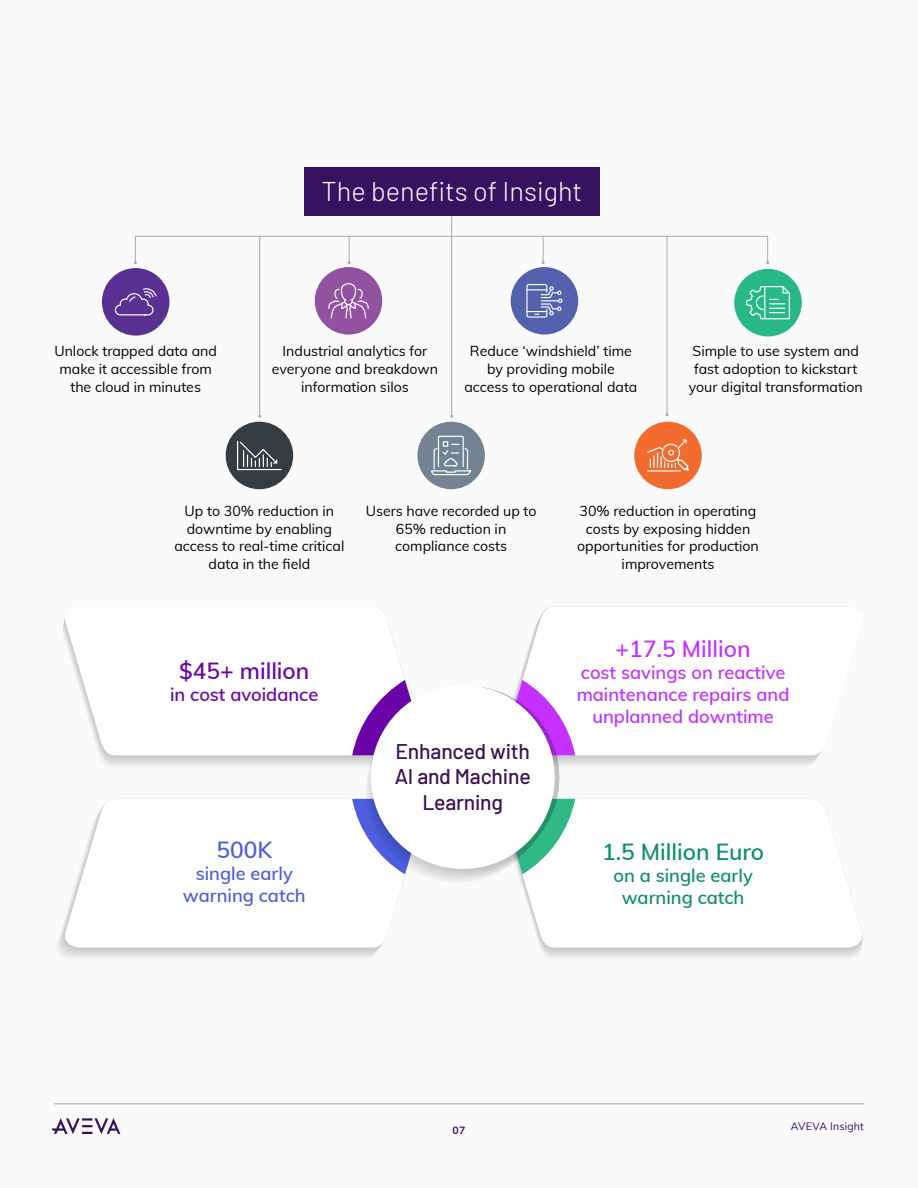
<style>
.page{position:relative;width:918px;height:1188px;background:#fafafa}
.page>*{position:absolute;margin:0;border:0;box-sizing:border-box;transform-origin:0 0}
.t1{font:300 27.15px "Barlow";color:#fff}
.t2{font:600 22.8px "Muli";color:#0d9066}
.t3{font:600 22.8px "Muli";color:#c530ff}
.t4{font:600 22.8px "Muli";color:#6b04a8}
.t5{font:600 22.8px "Muli";color:#4d5ee0}
.t6{font:500 21.3px/25.5px "Barlow";letter-spacing:-.01em;color:#3d1152;text-align:center}
.t7{font:600 18.15px/21.9px "Muli";color:#c530ff;text-align:center}
.t8{font:600 18.15px/21.9px "Muli";color:#0d9066;text-align:center}
.t9{font:600 18.15px/21.9px "Muli";color:#4d5ee0;text-align:center}
.t10{font:600 18.15px "Muli";color:#6b04a8}
.t11{font:14.1px/17.7px "Muli";color:#010203;text-align:center}
.Interior_Footer_Doc{font:10.5px "Muli";letter-spacing:.02em;color:#371260}
.Interior_Footer_Page{font:700 10.5px "Muli";color:#371260}
</style>
<div class="page">
<div style="left:226px;top:422px;width:67px;height:67px;background:#363d42;border-radius:50%"></div>
<svg style="left:237px;top:441px;width:45px;height:30px"></svg>
<div style="left:315px;top:267px;width:67px;height:68px;background:#9252a1;border-radius:50%"></div>
<svg style="left:328px;top:283px;width:41px;height:36px"></svg>
<div style="left:304px;top:167px;width:296px;height:49px;background:#371260"></div>
<svg style="left:134px;top:237px;width:3px;height:27px"></svg>
<hr style="left:135px;top:236px;width:633px;height:1px;background:#aaabab">
<hr style="left:259px;top:236px;width:1px;height:182px;background:#aaabab">
<svg style="left:348px;top:236px;width:3px;height:28px"></svg>
<svg style="left:542px;top:236px;width:3px;height:28px"></svg>
<hr style="left:667px;top:236px;width:1px;height:180px;background:#aaabab">
<svg style="left:766px;top:236px;width:3px;height:28px"></svg>
<hr style="left:451px;top:216px;width:1px;height:202px;background:#aaabab">
<div style="left:102px;top:268px;width:67px;height:68px;background:#5a3092;border-radius:50%"></div>
<svg style="left:114px;top:288px;width:43px;height:28px"></svg>
<div style="left:417px;top:422px;width:68px;height:67px;background:#748394;border-radius:50%"></div>
<svg style="left:431px;top:435px;width:40px;height:41px"></svg>
<div style="left:511px;top:267px;width:67px;height:68px;background:#5362ad;border-radius:50%"></div>
<svg style="left:526px;top:284px;width:36px;height:34px"></svg>
<div style="left:734px;top:269px;width:68px;height:67px;background:#28b787;border-radius:50%"></div>
<svg style="left:746px;top:286px;width:44px;height:34px"></svg>
<div style="left:634px;top:422px;width:68px;height:67px;background:#f26c2f;border-radius:50%"></div>
<svg style="left:647px;top:439px;width:42px;height:33px"></svg>
<svg style="left:63px;top:612px;width:342px;height:143px"></svg>
<svg style="left:63px;top:799px;width:342px;height:149px"></svg>
<svg style="left:352px;top:680px;width:60px;height:75px"></svg>
<svg style="left:352px;top:799px;width:55px;height:75px"></svg>
<svg style="left:519px;top:607px;width:302px;height:148px"></svg>
<svg style="left:519px;top:799px;width:344px;height:149px"></svg>
<svg style="left:504px;top:680px;width:71px;height:75px"></svg>
<svg style="left:515px;top:799px;width:60px;height:75px"></svg>
<svg style="left:376px;top:686px;width:183px;height:183px"></svg>
<div style="left:371px;top:685px;width:184px;height:184px;background:#fff;border-radius:50%"></div>
<hr style="left:54px;top:1104px;width:810px;height:1px;background:#a3a7a9">
<svg style="left:52px;top:1118px;width:68px;height:16px"></svg>
<p class="t11" style="left:54px;top:342px;width:164px">Unlock trapped data and make it accessible from the cloud in minutes</p>
<p class="t1" style="left:322px;top:174px;width:262px">The benefits of Insight</p>
<p class="t11" style="left:272px;top:342px;width:168px">Industrial analytics for everyone and breakdown information silos</p>
<p class="t11" style="left:464px;top:342px;width:175px">Reduce ‘windshield’ time by providing mobile access to operational data</p>
<p class="t11" style="left:689px;top:342px;width:175px">Simple to use system and fast adoption to kickstart your digital transformation</p>
<p class="t11" style="left:174px;top:502px;width:172px">Up to 30% reduction in downtime by enabling access to real-time critical data in the field</p>
<p class="t11" style="left:366px;top:502px;width:172px">Users have recorded up to<br>65% reduction in compliance costs</p>
<p class="t11" style="left:577px;top:502px;width:183px">30% reduction in operating costs by exposing hidden opportunities for production improvements</p>
<p class="t4" style="left:179px;top:654px;width:132px">$45+ million</p>
<p class="t10" style="left:170px;top:681px;width:150px">in cost avoidance</p>
<p class="t5" style="left:216px;top:833px;width:57px">500K</p>
<p class="t9" style="left:183px;top:862px;width:124px">single early warning catch</p>
<p class="t6" style="left:395px;top:736px;width:137px">Enhanced with<br>AI and Machine<br>Learning</p>
<p class="t3" style="left:616px;top:633px;width:136px">+17.5 Million</p>
<p class="t7" style="left:577px;top:661px;width:214px">cost savings on reactive maintenance repairs and unplanned downtime</p>
<p class="t2" style="left:602px;top:835px;width:164px">1.5 Million Euro</p>
<p class="t8" style="left:613px;top:863px;width:141px">on a single early warning catch</p>
<p class="Interior_Footer_Page" style="left:453px;top:1123px;width:14px">07</p>
<p class="Interior_Footer_Doc" style="left:791px;top:1118px;width:75px">AVEVA Insight</p>
</div>
